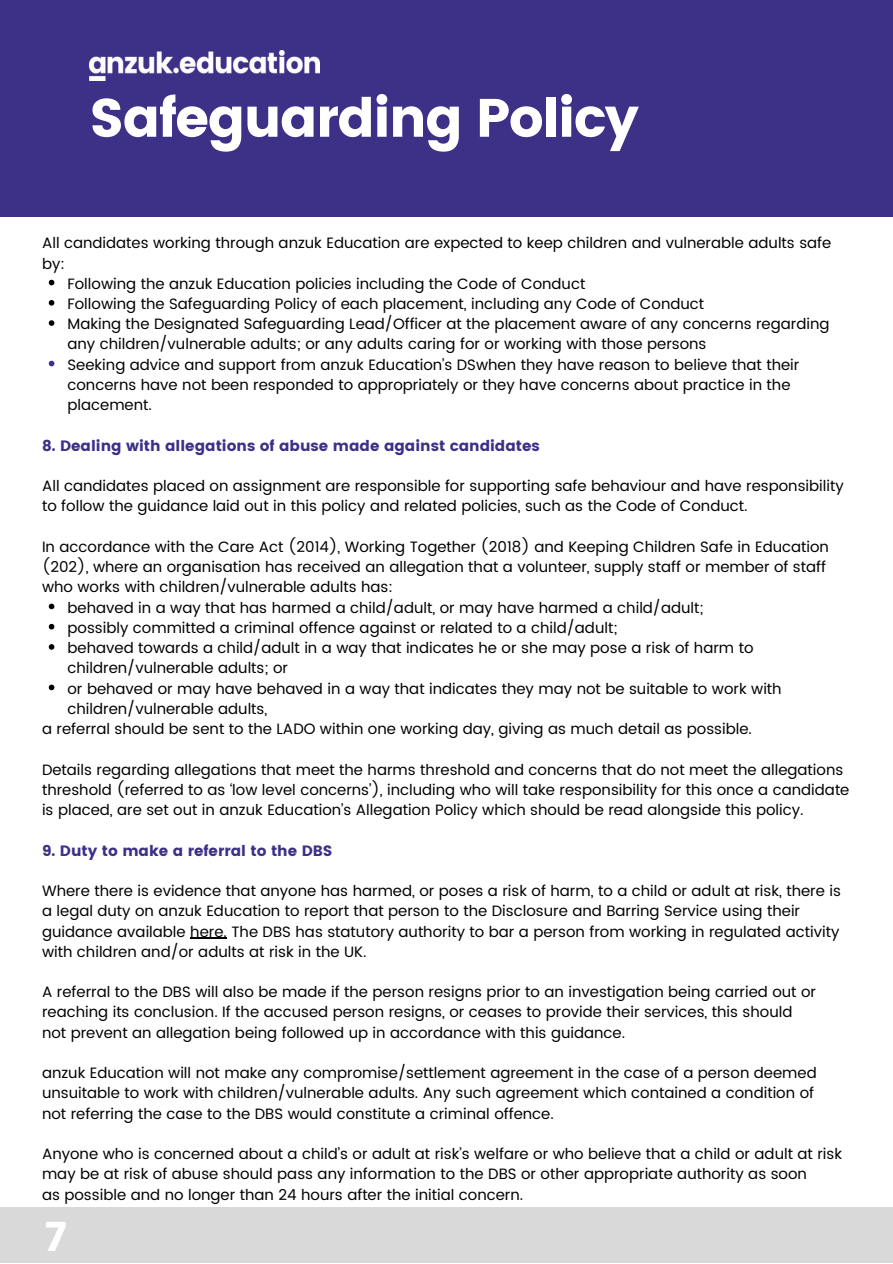
<style>
.page{position:relative;width:893px;height:1264px;background:#fff}
.page>*{position:absolute;margin:0;border:0;box-sizing:border-box;transform-origin:0 0}
.t1{font:54px "Poppins";letter-spacing:-.03em;color:#fff}
.t2{font:40.5px "Poppins";color:#fff}
.t3{font:15px/20.2px "Poppins";color:#000}
.t4{font:15px "Poppins";color:#3c3087}
</style>
<div class="page">
<div style="left:0;top:0;width:892px;height:217px;background:#3c3087"></div>
<img style="left:89px;top:51px;width:231px;height:29px">
<svg style="left:49px;top:280px;width:5px;height:5px"></svg>
<svg style="left:49px;top:300px;width:5px;height:5px"></svg>
<svg style="left:49px;top:320px;width:5px;height:6px"></svg>
<svg style="left:49px;top:361px;width:5px;height:5px"></svg>
<svg style="left:49px;top:603px;width:5px;height:6px"></svg>
<svg style="left:49px;top:624px;width:5px;height:5px"></svg>
<svg style="left:49px;top:644px;width:5px;height:5px"></svg>
<svg style="left:49px;top:684px;width:5px;height:6px"></svg>
<hr style="left:190px;top:937px;width:37px;height:1px;background:#000">
<div style="left:0;top:1207px;width:892px;height:55px;background:#d9d9d9"></div>
<h1 class="t1" style="left:89px;top:86px;width:551px">Safeguarding Policy</h1>
<p class="t3" style="left:42px;top:233px;width:790px">All candidates working through anzuk Education are expected to keep children and vulnerable adults safe by:</p>
<p class="t3" style="left:67px;top:274px;width:763px">Following the anzuk Education policies including the Code of Conduct<br>Following the Safeguarding Policy of each placement, including any Code of Conduct<br>Making the Designated Safeguarding Lead/Officer at the placement aware of any concerns regarding any children/vulnerable adults; or any adults caring for or working with those persons<br>Seeking advice and support from anzuk Education’s DSwhen they have reason to believe that their concerns have not been responded to appropriately or they have concerns about practice in the placement.</p>
<p class="t4" style="left:42px;top:437px;width:499px">8. Dealing with allegations of abuse made against candidates</p>
<p class="t3" style="left:42px;top:476px;width:803px">All candidates placed on assignment are responsible for supporting safe behaviour and have responsibility to follow the guidance laid out in this policy and related policies, such as the Code of Conduct.</p>
<p class="t3" style="left:42px;top:537px;width:788px">In accordance with the Care Act (2014), Working Together (2018) and Keeping Children Safe in Education (202), where an organisation has received an allegation that a volunteer, supply staff or member of staff who works with children/vulnerable adults has:</p>
<p class="t3" style="left:67px;top:597px;width:715px">behaved in a way that has harmed a child/adult, or may have harmed a child/adult;<br>possibly committed a criminal offence against or related to a child/adult;<br>behaved towards a child/adult in a way that indicates he or she may pose a risk of harm to children/vulnerable adults; or<br>or behaved or may have behaved in a way that indicates they may not be suitable to work with children/vulnerable adults,</p>
<p class="t3" style="left:42px;top:719px;width:711px">a referral should be sent to the LADO within one working day, giving as much detail as possible.</p>
<p class="t3" style="left:42px;top:759px;width:808px">Details regarding allegations that meet the harms threshold and concerns that do not meet the allegations threshold (referred to as ‘low level concerns’), including who will take responsibility for this once a candidate is placed, are set out in anzuk Education’s Allegation Policy which should be read alongside this policy.</p>
<p class="t4" style="left:42px;top:841px;width:292px">9. Duty to make a referral to the DBS</p>
<p class="t3" style="left:42px;top:881px;width:800px">Where there is evidence that anyone has harmed, or poses a risk of harm, to a child or adult at risk, there is a legal duty on anzuk Education to report that person to the Disclosure and Barring Service using their guidance available here. The DBS has statutory authority to bar a person from working in regulated activity with children and/or adults at risk in the UK.</p>
<p class="t3" style="left:42px;top:982px;width:775px">A referral to the DBS will also be made if the person resigns prior to an investigation being carried out or reaching its conclusion. If the accused person resigns, or ceases to provide their services, this should not prevent an allegation being followed up in accordance with this guidance.</p>
<p class="t3" style="left:42px;top:1063px;width:776px">anzuk Education will not make any compromise/settlement agreement in the case of a person deemed unsuitable to work with children/vulnerable adults. Any such agreement which contained a condition of not referring the case to the DBS would constitute a criminal offence.</p>
<p class="t3" style="left:42px;top:1144px;width:801px">Anyone who is concerned about a child’s or adult at risk’s welfare or who believe that a child or adult at risk may be at risk of abuse should pass any information to the DBS or other appropriate authority as soon<br>as possible and no longer than 24 hours after the initial concern.</p>
<h2 class="t2" style="left:45px;top:1213px;width:24px">7</h2>
</div>
